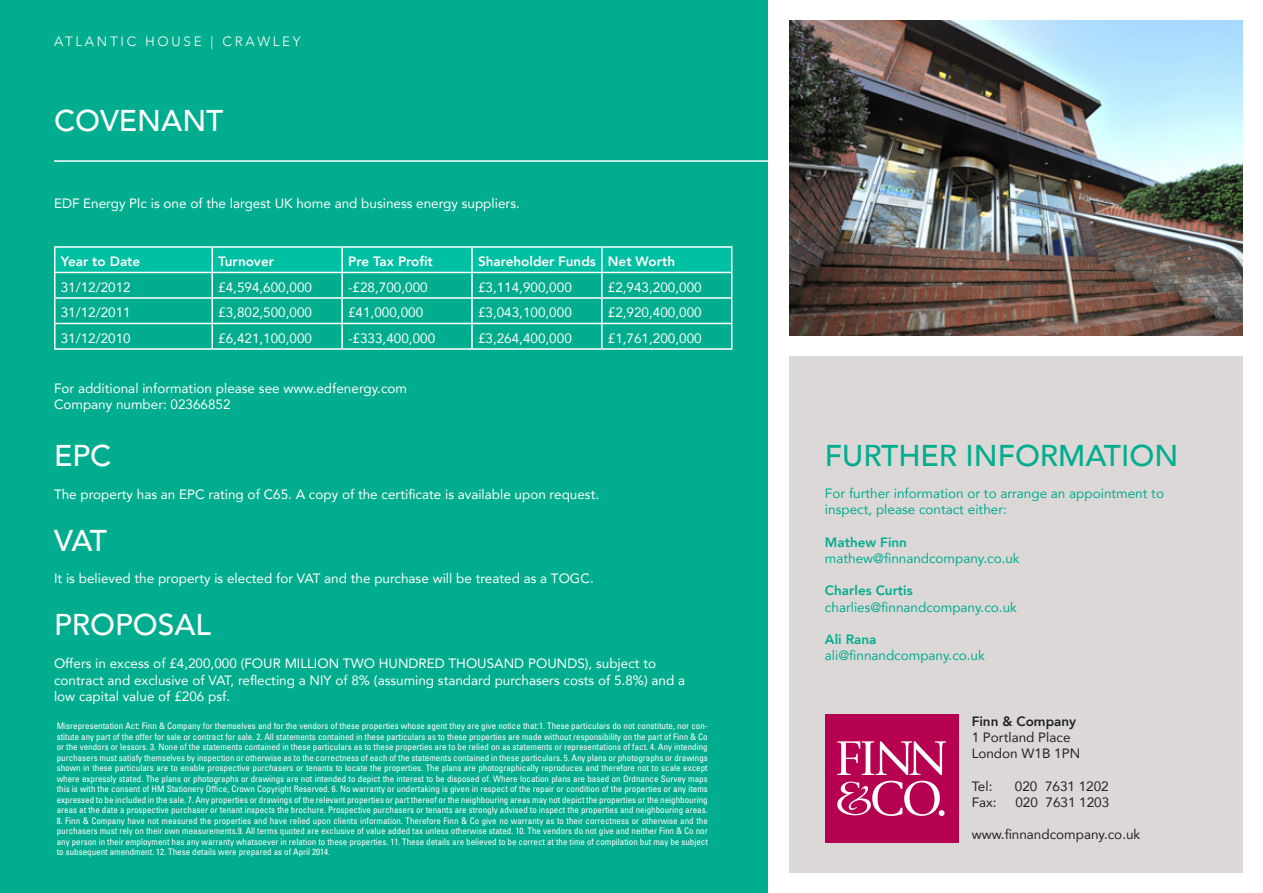
<style>
.page{position:relative;width:1263px;height:893px;background:#fff}
.page>*{position:absolute;margin:0;border:0;box-sizing:border-box;transform-origin:0 0}
.t1{font:500 30px "Avenir";color:#fff}
.t2{font:500 30px "Avenir";color:#00ad8e}
.t3{font:13.5px/16.5px "Avenir";color:#fff}
.t4{font:13.5px/16.2px "Avenir";color:#00ad8e}
.t5{font:13.5px "Avenir";color:#222}
.t6{font:800 13.5px "Avenir";color:#fff}
.t7{font:800 13.5px "Avenir";color:#00ad8e}
.t8{font:300 13.5px "Avenir";letter-spacing:.2em;color:#fff}
.t9{font:800 13.5px "Avenir";color:#222}
.t10{font:condensed 9px/10.5px "Univers LT Std";color:#fff;text-align:justify}
</style>
<div class="page">
<div style="left:0;top:0;width:768px;height:893px;background:#00ad8e"></div>
<hr style="left:54px;top:273px;width:2px;height:24px;background:#fff">
<hr style="left:54px;top:297px;width:158px;height:2px;background:#fff">
<hr style="left:54px;top:299px;width:2px;height:24px;background:#fff">
<hr style="left:54px;top:323px;width:158px;height:1px;background:#fff">
<hr style="left:54px;top:324px;width:2px;height:24px;background:#fff">
<hr style="left:54px;top:348px;width:158px;height:2px;background:#fff">
<hr style="left:212px;top:348px;width:130px;height:2px;background:#fff">
<hr style="left:342px;top:348px;width:130px;height:2px;background:#fff">
<hr style="left:472px;top:348px;width:130px;height:2px;background:#fff">
<hr style="left:602px;top:348px;width:130px;height:2px;background:#fff">
<hr style="left:54px;top:246px;width:158px;height:2px;background:#fff">
<hr style="left:54px;top:248px;width:2px;height:24px;background:#fff">
<hr style="left:54px;top:272px;width:158px;height:1px;background:#fff">
<hr style="left:212px;top:246px;width:130px;height:2px;background:#fff">
<hr style="left:342px;top:246px;width:130px;height:2px;background:#fff">
<hr style="left:472px;top:246px;width:130px;height:2px;background:#fff">
<hr style="left:602px;top:246px;width:130px;height:2px;background:#fff">
<svg style="left:55px;top:247px;width:677px;height:101px"></svg>
<hr style="left:472px;top:272px;width:130px;height:1px;background:#fff">
<hr style="left:602px;top:272px;width:130px;height:1px;background:#fff">
<hr style="left:54px;top:160px;width:724px;height:2px;background:#fff">
<div style="left:789px;top:356px;width:454px;height:517px;background:#dcd8d7"></div>
<img style="left:789px;top:20px;width:454px;height:315px">
<div style="left:825px;top:714px;width:133px;height:128px;background:#b60150"></div>
<svg style="left:837px;top:741px;width:109px;height:34px"></svg>
<svg style="left:837px;top:781px;width:107px;height:35px"></svg>
<p class="t8" style="left:54px;top:33px;width:248px">ATLANTIC HOUSE | CRAWLEY</p>
<p class="t1" style="left:54px;top:95px;width:171px">COVENANT</p>
<p class="t3" style="left:54px;top:194px;width:467px">EDF Energy Plc is one of the largest UK home and business energy suppliers.</p>
<p class="t6" style="left:61px;top:251px;width:81px">Year to Date</p>
<p class="t6" style="left:218px;top:251px;width:57px">Turnover</p>
<p class="t6" style="left:348px;top:251px;width:86px">Pre Tax Profit</p>
<p class="t6" style="left:478px;top:251px;width:119px">Shareholder Funds</p>
<p class="t6" style="left:608px;top:251px;width:69px">Net Worth</p>
<p class="t3" style="left:61px;top:279px;width:72px">31/12/2012</p>
<p class="t3" style="left:218px;top:279px;width:95px">£4,594,600,000</p>
<p class="t3" style="left:348px;top:279px;width:81px">-£28,700,000</p>
<p class="t3" style="left:478px;top:279px;width:95px">£3,114,900,000</p>
<p class="t3" style="left:608px;top:279px;width:95px">£2,943,200,000</p>
<p class="t3" style="left:61px;top:304px;width:72px">31/12/2011</p>
<p class="t3" style="left:218px;top:304px;width:95px">£3,802,500,000</p>
<p class="t3" style="left:348px;top:304px;width:77px">£41,000,000</p>
<p class="t3" style="left:478px;top:304px;width:95px">£3,043,100,000</p>
<p class="t3" style="left:608px;top:304px;width:95px">£2,920,400,000</p>
<p class="t3" style="left:61px;top:330px;width:72px">31/12/2010</p>
<p class="t3" style="left:218px;top:330px;width:95px">£6,421,100,000</p>
<p class="t3" style="left:348px;top:330px;width:89px">-£333,400,000</p>
<p class="t3" style="left:478px;top:330px;width:95px">£3,264,400,000</p>
<p class="t3" style="left:608px;top:330px;width:95px">£1,761,200,000</p>
<p class="t3" style="left:54px;top:379px;width:355px">For additional information please see www.edfenergy.com</p>
<p class="t3" style="left:54px;top:396px;width:178px">Company number: 02366852</p>
<p class="t1" style="left:54px;top:429px;width:59px">EPC</p>
<p class="t3" style="left:54px;top:485px;width:547px">The property has an EPC rating of C65. A copy of the certificate is available upon request.</p>
<p class="t1" style="left:54px;top:514px;width:55px">VAT</p>
<p class="t3" style="left:54px;top:570px;width:541px">It is believed the property is elected for VAT and the purchase will be treated as a TOGC.</p>
<p class="t1" style="left:54px;top:599px;width:159px">PROPOSAL</p>
<p class="t3" style="left:54px;top:655px;width:633px">Offers in excess of £4,200,000 (FOUR MILLION TWO HUNDRED THOUSAND POUNDS), subject to contract and exclusive of VAT, reflecting a NIY of 8% (assuming standard purchasers costs of 5.8%) and a low capital value of £206 psf.</p>
<p class="t10" style="left:57px;top:721px;width:653px">Misrepresentation Act: Finn &amp; Company for themselves and for the vendors of these properties whose agent they are give notice that:1. These particulars do not constitute, nor con&shy;stitute any part of the offer for sale or contract for sale. 2. All statements contained in these particulars as to these properties are made without responsibility on the part of Finn &amp; Co or the vendors or lessors. 3. None of the statements contained in these particulars as to these properties are to be relied on as statements or representations of fact. 4. Any intending purchasers must satisfy themselves by inspection or otherwise as to the correctness of each of the statements contained in these particulars. 5. Any plans or photographs or drawings shown in these particulars are to enable prospective purchasers or tenants to locate the properties. The plans are photographically reproduces and therefore not to scale except where expressly stated. The plans or photographs or drawings are not intended to depict the interest to be disposed of. Where location plans are based on Ordnance Survey maps this is with the consent of HM Stationery Office, Crown Copyright Reserved. 6. No warranty or undertaking is given in respect of the repair or condition of the properties or any items expressed to be included in the sale. 7. Any properties or drawings of the relevant properties or part thereof or the neighbouring areas may not depict the properties or the neighbouring areas at the date a prospective purchaser or tenant inspects the brochure. Prospective purchasers or tenants are strongly advised to inspect the properties and neighbouring areas.</p>
<p class="t10" style="left:57px;top:815px;width:653px">8. Finn &amp; Company have not measured the properties and have relied upon clients information. Therefore Finn &amp; Co give no warranty as to their correctness or otherwise and the purchasers must rely on their own measurements.9. All terms quoted are exclusive of value added tax unless otherwise stated. 10. The vendors do not give and neither Finn &amp; Co nor any person in their employment has any warranty whatsoever in relation to these properties. 11. These details are believed to be correct at the time of compilation but may be subject to subsequent amendment. 12. These details were prepared as of April 2014.</p>
<p class="t2" style="left:825px;top:429px;width:355px">FURTHER INFORMATION</p>
<p class="t4" style="left:825px;top:485px;width:341px">For further information or to arrange an appointment to inspect, please contact either:</p>
<p class="t7" style="left:825px;top:532px;width:84px">Mathew Finn</p>
<p class="t4" style="left:825px;top:550px;width:196px">mathew@finnandcompany.co.uk</p>
<p class="t7" style="left:825px;top:580px;width:89px">Charles Curtis</p>
<p class="t4" style="left:825px;top:598px;width:193px">charlies@finnandcompany.co.uk</p>
<p class="t7" style="left:825px;top:629px;width:53px">Ali Rana</p>
<p class="t4" style="left:825px;top:647px;width:161px">ali@finnandcompany.co.uk</p>
<p class="t9" style="left:972px;top:711px;width:106px">Finn &amp; Company</p>
<p class="t5" style="left:972px;top:726px;width:100px">1 Portland Place</p>
<p class="t5" style="left:972px;top:743px;width:110px">London W1B 1PN</p>
<p class="t5" style="left:972px;top:775px;width:22px">Tel:</p>
<p class="t5" style="left:1015px;top:775px;width:95px">020 7631 1202</p>
<p class="t5" style="left:972px;top:791px;width:27px">Fax:</p>
<p class="t5" style="left:1015px;top:791px;width:95px">020 7631 1203</p>
<p class="t5" style="left:972px;top:824px;width:170px">www.finnandcompany.co.uk</p>
</div>
